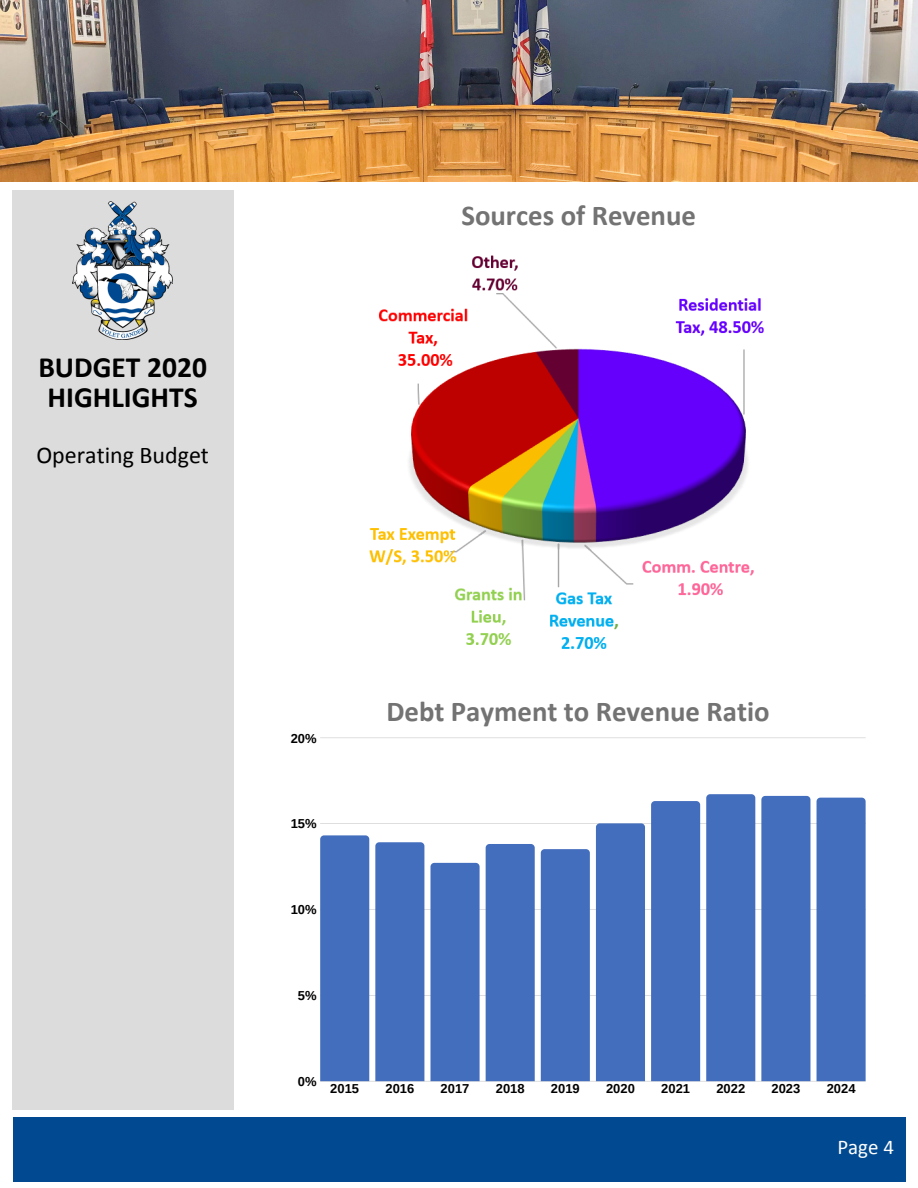
<style>
.page{position:relative;width:918px;height:1188px;background:#fff}
.page>*{position:absolute;margin:0;border:0;box-sizing:border-box;transform-origin:0 0}
.t1{font:700 29.55px/30px "Calibri";color:#000;text-align:center}
.t2{font:700 28.8px "Calibri";color:#737373}
.t3{font:24px "Calibri";color:#000}
.t4{font:21px "Calibri";color:#fff}
.t5{font:700 12.9px "Arimo";color:#000}
</style>
<div class="page">
<img style="left:0;top:0;width:918px;height:181px">
<div style="left:13px;top:191px;width:220px;height:919px;background:#dddcdc"></div>
<img style="left:72px;top:202px;width:101px;height:138px">
<img style="left:369px;top:255px;width:395px;height:394px">
<hr style="left:320px;top:738px;width:546px;height:1px;background:#222">
<hr style="left:320px;top:823px;width:546px;height:1px;background:#222">
<hr style="left:320px;top:909px;width:546px;height:1px;background:#222">
<hr style="left:320px;top:995px;width:546px;height:1px;background:#222">
<hr style="left:320px;top:1081px;width:546px;height:1px;background:#222">
<div style="left:320px;top:835px;width:49px;height:246px;background:#436ebe"></div>
<div style="left:375px;top:842px;width:49px;height:239px;background:#436ebe"></div>
<div style="left:430px;top:863px;width:50px;height:218px;background:#436ebe"></div>
<div style="left:486px;top:844px;width:49px;height:237px;background:#436ebe"></div>
<div style="left:541px;top:849px;width:49px;height:232px;background:#436ebe"></div>
<div style="left:596px;top:823px;width:49px;height:258px;background:#436ebe"></div>
<div style="left:651px;top:801px;width:49px;height:280px;background:#436ebe"></div>
<div style="left:706px;top:794px;width:49px;height:287px;background:#436ebe"></div>
<div style="left:761px;top:796px;width:49px;height:285px;background:#436ebe"></div>
<div style="left:817px;top:798px;width:49px;height:283px;background:#436ebe"></div>
<div style="left:13px;top:1117px;width:892px;height:64px;background:#014991"></div>
<h1 class="t1" style="left:38px;top:355px;width:170px">BUDGET 2020<br>HIGHLIGHTS</h1>
<h3 class="t3" style="left:36px;top:445px;width:174px">Operating Budget</h3>
<h2 class="t2" style="left:461px;top:204px;width:236px">Sources of Revenue</h2>
<p class="t5" style="left:291px;top:731px;width:27px">20%</p>
<p class="t5" style="left:291px;top:817px;width:27px">15%</p>
<p class="t5" style="left:291px;top:903px;width:27px">10%</p>
<h2 class="t2" style="left:386px;top:699px;width:385px">Debt Payment to Revenue Ratio</h2>
<p class="t5" style="left:298px;top:988px;width:20px">5%</p>
<p class="t5" style="left:298px;top:1074px;width:20px">0%</p>
<p class="t5" style="left:330px;top:1082px;width:30px">2015</p>
<p class="t5" style="left:385px;top:1082px;width:30px">2016</p>
<p class="t5" style="left:441px;top:1082px;width:30px">2017</p>
<p class="t5" style="left:496px;top:1082px;width:30px">2018</p>
<p class="t5" style="left:551px;top:1082px;width:30px">2019</p>
<p class="t5" style="left:606px;top:1082px;width:30px">2020</p>
<p class="t5" style="left:661px;top:1082px;width:30px">2021</p>
<p class="t5" style="left:716px;top:1082px;width:30px">2022</p>
<p class="t5" style="left:772px;top:1082px;width:30px">2023</p>
<p class="t5" style="left:827px;top:1082px;width:30px">2024</p>
<h3 class="t4" style="left:837px;top:1139px;width:58px">Page 4</h3>
</div>
